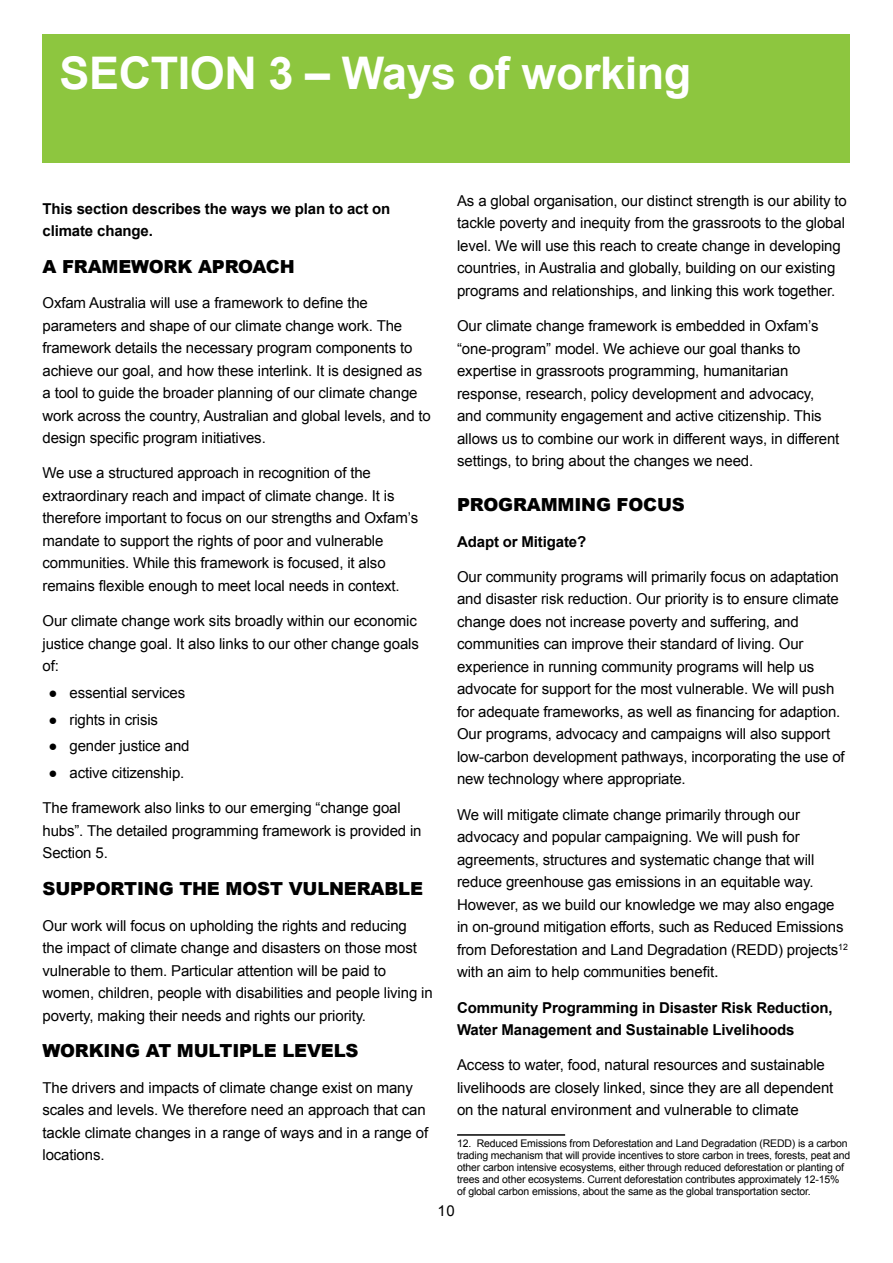
<style>
.page{position:relative;width:893px;height:1263px;background:#fff}
.page>*{position:absolute;margin:0;border:0;box-sizing:border-box;transform-origin:0 0}
.t1{font:700 45px "Arial";letter-spacing:-.01em;color:#fff}
.t2{font:900 18px "Arial";letter-spacing:-.01em;color:#000}
.t3{font:15px/22.5px "Arial";letter-spacing:-.01em;color:#000}
.t4{font:700 15px/22.5px "Arial";letter-spacing:-.01em;color:#000}
.t5{font:10.5px/12px "Arial";letter-spacing:-.015em;color:#000}
.s1{font-size:16.5px}
</style>
<div class="page">
<div style="left:43px;top:34px;width:807px;height:128px;background:#8dc63f"></div>
<hr style="left:457px;top:1134px;width:108px;height:2px;background:#000">
<h1 class="t1" style="left:60px;top:44px;width:633px">SECTION 3 – Ways of working</h1>
<p class="t4" style="left:43px;top:198px;width:349px">This section describes the ways we plan to act on climate change.</p>
<p class="t2" style="left:43px;top:253px;width:254px">A FRAMEWORK APROACH</p>
<p class="t3" style="left:43px;top:292px;width:390px">Oxfam Australia will use a framework to define the parameters and shape of our climate change work. The framework details the necessary program components to achieve our goal, and how these interlink. It is designed as a tool to guide the broader planning of our climate change work across the country, Australian and global levels, and to design specific program initiatives.</p>
<p class="t3" style="left:43px;top:462px;width:377px">We use a structured approach in recognition of the extraordinary reach and impact of climate change. It is therefore important to focus on our strengths and Oxfam’s mandate to support the rights of poor and vulnerable communities. While this framework is focused, it also remains flexible enough to meet local needs in context.</p>
<p class="t3" style="left:43px;top:610px;width:378px">Our climate change work sits broadly within our economic justice change goal. It also links to our other change goals of:</p>
<p class="t3" style="left:49px;top:681px;width:138px">● essential services</p>
<p class="t3" style="left:49px;top:708px;width:111px">● rights in crisis</p>
<p class="t3" style="left:49px;top:735px;width:143px">● gender justice and</p>
<p class="t3" style="left:49px;top:762px;width:137px">● active citizenship.</p>
<p class="t3" style="left:43px;top:797px;width:381px">The framework also links to our emerging “change goal hubs”. The detailed programming framework is provided in<br>Section 5.</p>
<p class="t2" style="left:43px;top:876px;width:382px">SUPPORTING THE MOST VULNERABLE</p>
<p class="t3" style="left:43px;top:914px;width:392px">Our work will focus on upholding the rights and reducing<br>the impact of climate change and disasters on those most vulnerable to them. Particular attention will be paid to women, children, people with disabilities and people living in poverty, making their needs and rights our priority.</p>
<p class="t2" style="left:43px;top:1038px;width:317px">WORKING AT MULTIPLE LEVELS</p>
<p class="t3" style="left:43px;top:1076px;width:387px">The drivers and impacts of climate change exist on many scales and levels. We therefore need an approach that can tackle climate changes in a range of ways and in a range of locations.</p>
<p class="t3" style="left:457px;top:189px;width:391px">As a global organisation, our distinct strength is our ability to tackle poverty and inequity from the grassroots to the global level. We will use this reach to create change in developing countries, in Australia and globally, building on our existing programs and relationships, and linking this work together.</p>
<p class="t3" style="left:457px;top:315px;width:384px">Our climate change framework is embedded in Oxfam’s “one-program” model. We achieve our goal thanks to expertise in grassroots programming, humanitarian response, research, policy development and advocacy, and community engagement and active citizenship. This allows us to combine our work in different ways, in different settings, to bring about the changes we need.</p>
<p class="t2" style="left:457px;top:492px;width:229px">PROGRAMMING FOCUS</p>
<p class="t4" style="left:457px;top:531px;width:131px">Adapt or Mitigate?</p>
<p class="t3" style="left:457px;top:566px;width:389px">Our community programs will primarily focus on adaptation and disaster risk reduction. Our priority is to ensure climate change does not increase poverty and suffering, and communities can improve their standard of living. Our experience in running community programs will help us advocate for support for the most vulnerable. We will push for adequate frameworks, as well as financing for adaption.<br>Our programs, advocacy and campaigns will also support low-carbon development pathways, incorporating the use of new technology where appropriate.</p>
<p class="t3" style="left:457px;top:803px;width:392px">We will mitigate climate change primarily through our advocacy and popular campaigning. We will push for agreements, structures and systematic change that will reduce greenhouse gas emissions in an equitable way.<br>However, as we build our knowledge we may also engage in on-ground mitigation efforts, such as Reduced Emissions from Deforestation and Land Degradation (REDD) projects<sup>12 </sup>with an aim to help communities benefit<span class="s1">.</span></p>
<p class="t4" style="left:457px;top:996px;width:377px">Community Programming in Disaster Risk Reduction,<br>Water Management and Sustainable Livelihoods</p>
<p class="t3" style="left:457px;top:1054px;width:378px">Access to water, food, natural resources and sustainable livelihoods are closely linked, since they are all dependent on the natural environment and vulnerable to climate</p>
<p class="t5" style="left:457px;top:1137px;width:395px">12. Reduced Emissions from Deforestation and Land Degradation (REDD) is a carbon trading mechanism that will provide incentives to store carbon in trees, forests, peat and other carbon intensive ecosystems, either through reduced deforestation or planting of trees and other ecosystems. Current deforestation contributes approximately 12-15% of global carbon emissions, about the same as the global transportation sector.</p>
<p class="t3" style="left:437px;top:1199px;width:19px">10</p>
</div>
